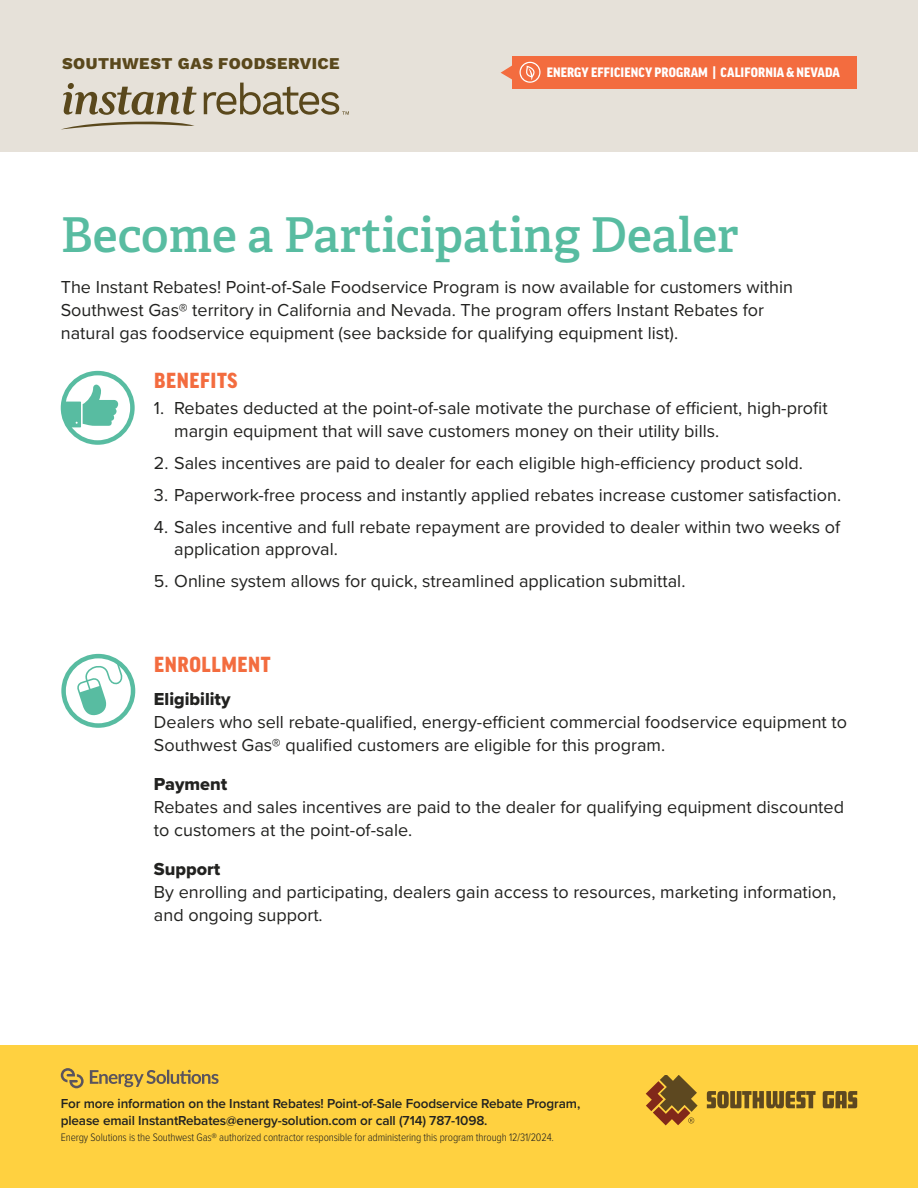
<style>
.page{position:relative;width:918px;height:1188px;background:#fff}
.page>*{position:absolute;margin:0;border:0;box-sizing:border-box;transform-origin:0 0}
.t1{font:600 48px "Adelle";color:#58bca1}
.t2{font:900 21px "Good Pro Narr";letter-spacing:.03em;color:#f36c3f}
.Body{font:18px/23px "Proxima Nova";color:#222220}
.Body-2{font:18px "Proxima Nova Extrabld";color:#222220}
.t3{font:800 16.5px "Work Sans";letter-spacing:.03em;color:#5a481c}
.t4{font:600 13.5px/16.2px "Proxima Nova";letter-spacing:-.01em;color:#222220}
.t5{font:900 13.2px "Good Pro Narr";letter-spacing:.01em;color:#fff}
.t6{font:300 11.25px "Proxima Nova Cond";letter-spacing:-.01em;color:#222220}
</style>
<div class="page">
<svg style="left:61px;top:371px;width:74px;height:74px"></svg>
<svg style="left:61px;top:654px;width:74px;height:74px"></svg>
<div style="left:0;top:1046px;width:918px;height:142px;background:#ffd140"></div>
<svg style="left:707px;top:1091px;width:109px;height:17px"></svg>
<svg style="left:823px;top:1091px;width:34px;height:17px"></svg>
<svg style="left:646px;top:1075px;width:52px;height:50px"></svg>
<svg style="left:90px;top:1070px;width:129px;height:17px"></svg>
<svg style="left:61px;top:1068px;width:23px;height:20px"></svg>
<div style="left:0;top:0;width:918px;height:151px;background:#e6e1d9"></div>
<svg style="left:63px;top:83px;width:134px;height:32px"></svg>
<svg style="left:62px;top:121px;width:132px;height:8px"></svg>
<svg style="left:204px;top:83px;width:145px;height:32px"></svg>
<div style="left:513px;top:56px;width:344px;height:33px;background:#f36c3f"></div>
<svg style="left:501px;top:62px;width:40px;height:21px"></svg>
<p class="t3" style="left:62px;top:54px;width:279px">SOUTHWEST GAS FOODSERVICE</p>
<p class="t5" style="left:547px;top:65px;width:295px">ENERGY EFFICIENCY PROGRAM | CALIFORNIA &amp; NEVADA</p>
<p class="t1" style="left:61px;top:205px;width:680px">Become a Participating Dealer</p>
<p class="Body" style="left:61px;top:275px;width:734px">The Instant Rebates! Point-of-Sale Foodservice Program is now available for customers within<br>Southwest Gas® territory in California and Nevada. The program offers Instant Rebates for natural gas foodservice equipment (see backside for qualifying equipment list).</p>
<p class="t2" style="left:154px;top:369px;width:85px">BENEFITS</p>
<p class="Body" style="left:174px;top:396px;width:655px;line-height:22.5px;text-indent:-20px">1. Rebates deducted at the point-of-sale motivate the purchase of efficient, high-profit margin equipment that will save customers money on their utility bills.</p>
<p class="Body" style="left:154px;top:450px;width:650px">2. Sales incentives are paid to dealer for each eligible high-efficiency product sold.</p>
<p class="Body" style="left:154px;top:482px;width:689px">3. Paperwork-free process and instantly applied rebates increase customer satisfaction.</p>
<p class="Body" style="left:174px;top:515px;width:668px;line-height:22.5px;text-indent:-20px">4. Sales incentive and full rebate repayment are provided to dealer within two weeks of application approval.</p>
<p class="Body" style="left:154px;top:569px;width:533px">5. Online system allows for quick, streamlined application submittal.</p>
<p class="t2" style="left:154px;top:653px;width:118px">ENROLLMENT</p>
<p class="Body-2" style="left:154px;top:686px;width:78px">Eligibility</p>
<p class="Body" style="left:154px;top:710px;width:695px">Dealers who sell rebate-qualified, energy-efficient commercial foodservice equipment to<br>Southwest Gas® qualified customers are eligible for this program.</p>
<p class="Body-2" style="left:154px;top:771px;width:75px">Payment</p>
<p class="Body" style="left:154px;top:795px;width:692px">Rebates and sales incentives are paid to the dealer for qualifying equipment discounted to customers at the point-of-sale.</p>
<p class="Body-2" style="left:154px;top:856px;width:68px">Support</p>
<p class="Body" style="left:154px;top:880px;width:684px">By enrolling and participating, dealers gain access to resources, marketing information, and ongoing support.</p>
<p class="t4" style="left:61px;top:1095px;width:521px">For more information on the Instant Rebates! Point-of-Sale Foodservice Rebate Program, please email InstantRebates@energy-solution.com or call (714) 787-1098.</p>
<p class="t6" style="left:61px;top:1129px;width:495px">Energy Solutions is the Southwest Gas® authorized contractor responsible for administering this program through 12/31/2024.</p>
</div>
